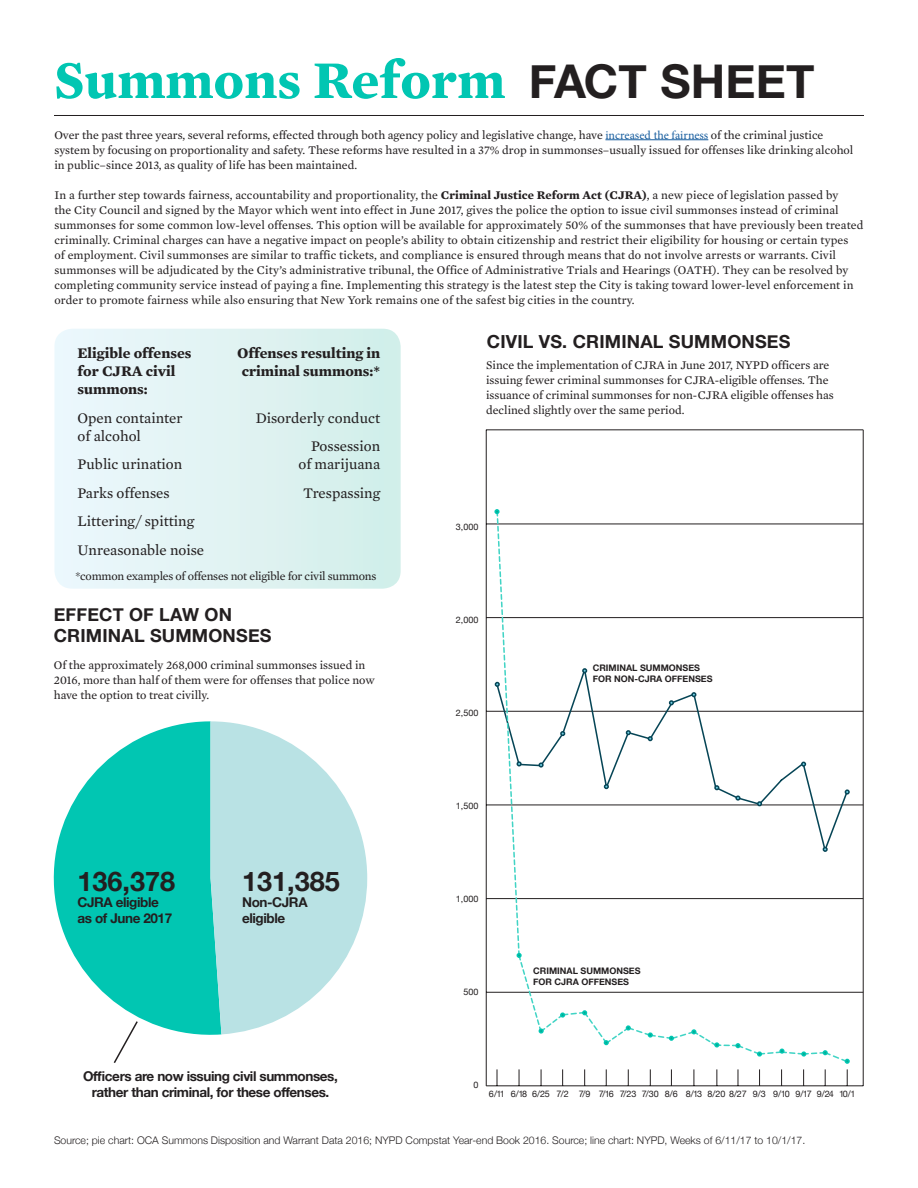
<style>
.page{position:relative;width:918px;height:1188px;background:#fff}
.page>*{position:absolute;margin:0;border:0;box-sizing:border-box;transform-origin:0 0}
.t1{font:700 54px "Mercury Text G2";letter-spacing:.005em;color:#01c6b2}
.t2{font:700 46.5px "Helvetica Neue";letter-spacing:.005em;color:#231f20}
.t3{font:700 27px "Helvetica Neue";color:#231f20}
.t4{font:700 18px/21px "Helvetica Neue";letter-spacing:.01em;color:#231f20}
.t5{font:15px/18px "Mercury Text G2";color:#231f20}
.t6{font:700 15px/18px "Mercury Text G2";color:#231f20}
.t7{font:700 13.5px/16.2px "Helvetica Neue";letter-spacing:-.03em;color:#231f20}
.t8{font:12px/15px "Mercury Text G2";letter-spacing:.01em;color:#231f20}
.t9{font:12px "Mercury Text G2";letter-spacing:-.02em;color:#231f20}
.t10{font:300 10.5px "Helvetica Neue";color:#231f20}
.t11{font:9px "Helvetica Neue";color:#231f20}
.t12{font:700 9px/10.8px "Helvetica Neue";color:#231f20}
.s1{font-family:"Minion Pro";color:#175d9e}
.s2{font-weight:700}
</style>
<div class="page">
<hr style="left:605px;top:139px;width:103px;height:1px;background:#175d9e">
<hr style="left:54px;top:115px;width:810px;height:1px;background:#231f20">
<hr style="left:486px;top:1086px;width:377px;height:1px;background:#231f20">
<hr style="left:863px;top:430px;width:1px;height:656px;background:#231f20">
<hr style="left:486px;top:430px;width:1px;height:656px;background:#231f20">
<hr style="left:486px;top:992px;width:377px;height:1px;background:#231f20">
<hr style="left:486px;top:898px;width:377px;height:1px;background:#231f20">
<hr style="left:486px;top:805px;width:377px;height:1px;background:#231f20">
<hr style="left:486px;top:711px;width:377px;height:1px;background:#231f20">
<hr style="left:486px;top:617px;width:377px;height:1px;background:#231f20">
<hr style="left:486px;top:524px;width:377px;height:1px;background:#231f20">
<hr style="left:486px;top:430px;width:377px;height:1px;background:#231f20">
<svg style="left:494px;top:509px;width:356px;height:577px"></svg>
<svg style="left:53px;top:721px;width:168px;height:314px;fill:#01c6b2"></svg>
<svg style="left:211px;top:721px;width:156px;height:313px;fill:#b9e2e4"></svg>
<svg style="left:112px;top:1020px;width:27px;height:43px"></svg>
<div style="left:54px;top:329px;width:347px;height:260px;background:linear-gradient(to right,#edf7fd,#d2eee9);border-radius:18px"></div>
<p class="t1" style="left:54px;top:47px;width:453px">Summons Reform</p>
<p class="t2" style="left:529px;top:45px;width:287px">FACT SHEET</p>
<p class="t8" style="left:54px;top:127px;width:800px">Over the past three years, several reforms, effected through both agency policy and legislative change, have <span class="s1">increased the fairness</span> of the criminal justice system by focusing on proportionality and safety. These reforms have resulted in a 37% drop in summonses–usually issued for offenses like drinking alcohol in public–since 2013, as quality of life has been maintained.</p>
<p class="t8" style="left:54px;top:187px;width:811px">In a further step towards fairness, accountability and proportionality, the <span class="s2">Criminal Justice Reform Act (CJRA)</span>, a new piece of legislation passed by<br>the City Council and signed by the Mayor which went into effect in June 2017, gives the police the option to issue civil summonses instead of criminal summonses for some common low-level offenses. This option will be available for approximately 50% of the summonses that have previously been treated criminally. Criminal charges can have a negative impact on people’s ability to obtain citizenship and restrict their eligibility for housing or certain types<br>of employment. Civil summonses are similar to traffic tickets, and compliance is ensured through means that do not involve arrests or warrants. Civil summonses will be adjudicated by the City’s administrative tribunal, the Office of Administrative Trials and Hearings (OATH). They can be resolved by completing community service instead of paying a fine. Implementing this strategy is the latest step the City is taking toward lower-level enforcement in order to promote fairness while also ensuring that New York remains one of the safest big cities in the country.</p>
<p class="t6" style="left:78px;top:344px;width:115px">Eligible offenses for CJRA civil summons:</p>
<p class="t5" style="left:78px;top:409px;width:107px">Open containter of alcohol</p>
<p class="t5" style="left:78px;top:455px;width:106px">Public urination</p>
<p class="t5" style="left:78px;top:479px;width:118px;line-height:28.5px">Parks offenses<br>Littering/ spitting</p>
<p class="t5" style="left:78px;top:541px;width:128px">Unreasonable noise</p>
<p class="t6" style="left:237px;top:344px;width:145px;text-align:center">Offenses resulting in criminal summons:*</p>
<p class="t5" style="left:256px;top:409px;width:126px">Disorderly conduct</p>
<p class="t5" style="left:298px;top:437px;width:83px;text-align:right">Possession of marijuana</p>
<p class="t5" style="left:303px;top:484px;width:79px">Trespassing</p>
<p class="t9" style="left:75px;top:569px;width:302px">*common examples of offenses not eligible for civil summons</p>
<p class="t4" style="left:54px;top:604px;width:219px">EFFECT OF LAW ON<br>CRIMINAL SUMMONSES</p>
<p class="t8" style="left:54px;top:657px;width:323px">Of the approximately 268,000 criminal summonses issued in<br>2016, more than half of them were for offenses that police now have the option to treat civilly.</p>
<p class="t3" style="left:78px;top:860px;width:99px">136,378</p>
<p class="t7" style="left:78px;top:894px;width:96px">CJRA eligible as of June 2017</p>
<p class="t3" style="left:242px;top:860px;width:99px">131,385</p>
<p class="t7" style="left:242px;top:894px;width:67px">Non-CJRA eligible</p>
<p class="t7" style="left:83px;top:1069px;width:256px;text-align:center">Officers are now issuing civil summonses, rather than criminal, for these offenses.</p>
<p class="t4" style="left:487px;top:332px;width:305px">CIVIL VS. CRIMINAL SUMMONSES</p>
<p class="t8" style="left:486px;top:357px;width:349px">Since the implementation of CJRA in June 2017, NYPD officers are issuing fewer criminal summonses for CJRA-eligible offenses. The issuance of criminal summonses for non-CJRA eligible offenses has declined slightly over the same period.</p>
<p class="t11" style="left:456px;top:522px;width:24px">3,000</p>
<p class="t11" style="left:456px;top:615px;width:24px">2,000</p>
<p class="t11" style="left:456px;top:708px;width:24px">2,500</p>
<p class="t11" style="left:456px;top:801px;width:24px">1,500</p>
<p class="t11" style="left:456px;top:894px;width:24px">1,000</p>
<p class="t11" style="left:463px;top:987px;width:17px">500</p>
<p class="t12" style="left:593px;top:662px;width:121px">CRIMINAL SUMMONSES<br>FOR NON-CJRA OFFENSES</p>
<p class="t12" style="left:533px;top:966px;width:109px">CRIMINAL SUMMONSES<br>FOR CJRA OFFENSES</p>
<p class="t11" style="left:473px;top:1080px;width:7px">0</p>
<p class="t11" style="left:489px;top:1089px;width:17px">6/11</p>
<p class="t11" style="left:511px;top:1089px;width:18px">6/18</p>
<p class="t11" style="left:532px;top:1089px;width:19px">6/25</p>
<p class="t11" style="left:556px;top:1089px;width:14px">7/2</p>
<p class="t11" style="left:579px;top:1089px;width:13px">7/9</p>
<p class="t11" style="left:599px;top:1089px;width:16px">7/16</p>
<p class="t11" style="left:620px;top:1089px;width:18px">7/23</p>
<p class="t11" style="left:642px;top:1089px;width:18px">7/30</p>
<p class="t11" style="left:665px;top:1089px;width:15px">8/6</p>
<p class="t11" style="left:686px;top:1089px;width:18px">8/13</p>
<p class="t11" style="left:708px;top:1089px;width:41px">8/20 8/27</p>
<p class="t11" style="left:753px;top:1089px;width:15px">9/3</p>
<p class="t11" style="left:773px;top:1089px;width:18px">9/10</p>
<p class="t11" style="left:795px;top:1089px;width:18px">9/17</p>
<p class="t11" style="left:817px;top:1089px;width:19px">9/24</p>
<p class="t11" style="left:839px;top:1089px;width:18px">10/1</p>
<p class="t10" style="left:54px;top:1132px;width:753px">Source; pie chart: OCA Summons Disposition and Warrant Data 2016; NYPD Compstat Year-end Book 2016. Source; line chart: NYPD, Weeks of 6/11/17 to 10/1/17.</p>
</div>
